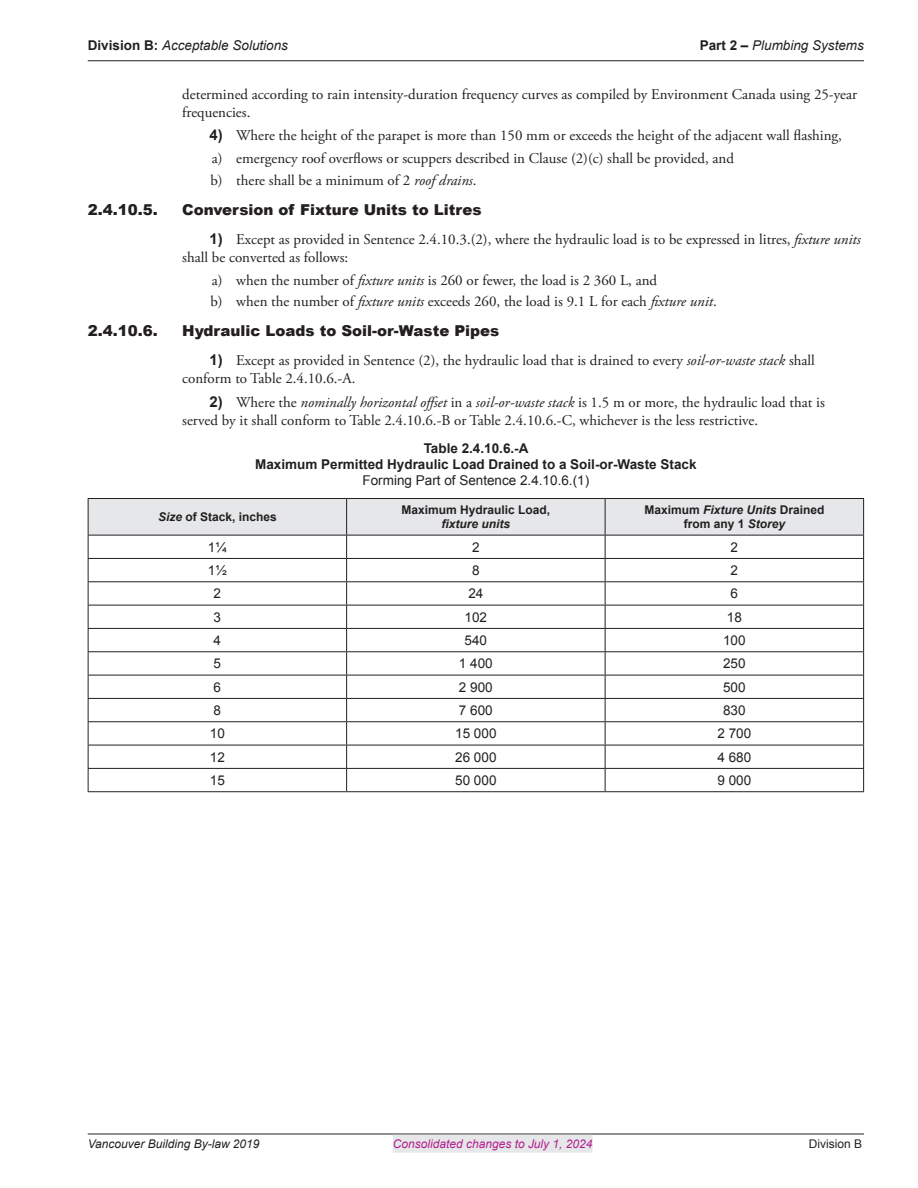
<style>
.page{position:relative;width:918px;height:1188px;background:#fff}
.page>*{position:absolute;margin:0;border:0;box-sizing:border-box;transform-origin:0 0}
.number_list_1{font:15px/18px "Adobe Garamond Pro";color:#231f20}
.number_list_2{font:15px "Adobe Garamond Pro";color:#231f20}
.number_list_2_last{font:15px "Adobe Garamond Pro";color:#231f20}
.heading_4{font:900 15px "Arial";color:#231f20}
.table_body{font:13.5px "Arial";color:#231f20}
.table_body-2{font:700 13.5px "Arial";color:#231f20}
.t1{font:italic 13.5px "Arial";color:#231f20}
.table_body-3{font:700 12px/14.4px "Arial";color:#231f20;text-align:center}
.t2{font:italic 12px "Arial";color:#b41e8d}
.t3{font:italic 12px "Arial";color:#231f20}
.t4{font:12px "Arial";color:#231f20}
.s1{font-weight:700;font-style:normal}
.s2{font-family:"Arial";font-weight:700}
.s3{font-style:italic}
</style>
<div class="page">
<hr style="left:88px;top:60px;width:776px;height:1px;background:#231f20">
<hr style="left:88px;top:1134px;width:776px;height:1px;background:#231f20">
<div style="left:393px;top:1135px;width:200px;height:18px;background:#e6e7e9"></div>
<hr style="left:88px;top:791px;width:259px;height:1px;background:#231f20">
<hr style="left:347px;top:791px;width:258px;height:1px;background:#231f20">
<hr style="left:605px;top:791px;width:259px;height:1px;background:#231f20">
<svg style="left:88px;top:498px;width:776px;height:293px"></svg>
<p class="t1" style="left:88px;top:37px;width:202px"><span class="s1">Division B:</span> Acceptable Solutions</p>
<p class="t1" style="left:700px;top:37px;width:166px"><span class="s1">Part 2 –</span> Plumbing Systems</p>
<p class="number_list_1" style="left:182px;top:85px;width:676px">determined according to rain intensity-duration frequency curves as compiled by Environment Canada using 25‑year frequencies.</p>
<p class="number_list_1" style="left:209px;top:127px;width:634px"><span class="s2">4)</span> Where the height of the parapet is more than 150 mm or exceeds the height of the adjacent wall flashing,</p>
<p class="number_list_2" style="left:212px;top:150px;width:524px">a) emergency roof overflows or scuppers described in Clause (2)(c) shall be provided, and</p>
<p class="number_list_2_last" style="left:211px;top:171px;width:268px">b) there shall be a minimum of 2 <span class="s3">roof drains</span>.</p>
<p class="heading_4" style="left:88px;top:199px;width:72px">2.4.10.5.</p>
<p class="heading_4" style="left:182px;top:199px;width:301px">Conversion of Fixture Units to Litres</p>
<p class="number_list_1" style="left:182px;top:230px;width:680px;text-indent:27px"><span class="s2">1)</span> Except as provided in Sentence 2.4.10.3.(2), where the hydraulic load is to be expressed in litres, <span class="s3">fixture units </span>shall be converted as follows:</p>
<p class="number_list_2" style="left:212px;top:271px;width:447px">a) when the number of <span class="s3">fixture units</span> is 260 or fewer, the load is 2 360 L, and</p>
<p class="number_list_2_last" style="left:211px;top:293px;width:508px">b) when the number of <span class="s3">fixture units</span> exceeds 260, the load is 9.1 L for each <span class="s3">fixture unit</span>.</p>
<p class="heading_4" style="left:88px;top:320px;width:72px">2.4.10.6.</p>
<p class="heading_4" style="left:182px;top:320px;width:319px">Hydraulic Loads to Soil-or-Waste Pipes</p>
<p class="number_list_1" style="left:182px;top:352px;width:634px;text-indent:27px"><span class="s2">1)</span> Except as provided in Sentence (2), the hydraulic load that is drained to every <span class="s3">soil-or-waste stack</span> shall conform to Table 2.4.10.6.-A.</p>
<p class="number_list_1" style="left:182px;top:393px;width:644px;text-indent:27px"><span class="s2">2)</span> Where the <span class="s3">nominally horizontal offset</span> in a <span class="s3">soil-or-waste stack</span> is 1.5 m or more, the hydraulic load that is served by it shall conform to Table 2.4.10.6.-B or Table 2.4.10.6.-C, whichever is the less restrictive.</p>
<p class="table_body-2" style="left:424px;top:439px;width:106px">Table 2.4.10.6.-A</p>
<p class="table_body-2" style="left:255px;top:455px;width:443px">Maximum Permitted Hydraulic Load Drained to a Soil-or-Waste Stack</p>
<p class="table_body" style="left:363px;top:471px;width:228px">Forming Part of Sentence 2.4.10.6.(1)</p>
<p class="table_body-3" style="left:158px;top:510px;width:120px"><span class="s3">Size</span> of Stack, inches</p>
<p class="table_body-3" style="left:402px;top:503px;width:150px">Maximum Hydraulic Load, <span class="s3">fixture units</span></p>
<p class="table_body-3" style="left:644px;top:503px;width:182px">Maximum <span class="s3">Fixture Units</span> Drained from any 1 <span class="s3">Storey</span></p>
<p class="table_body" style="left:208px;top:538px;width:20px">1¼</p>
<p class="table_body" style="left:472px;top:538px;width:9px">2</p>
<p class="table_body" style="left:731px;top:538px;width:9px">2</p>
<p class="table_body" style="left:208px;top:561px;width:20px">1½</p>
<p class="table_body" style="left:472px;top:561px;width:9px">8</p>
<p class="table_body" style="left:731px;top:561px;width:9px">2</p>
<p class="table_body" style="left:214px;top:585px;width:9px">2</p>
<p class="table_body" style="left:468px;top:585px;width:17px">24</p>
<p class="table_body" style="left:731px;top:585px;width:9px">6</p>
<p class="table_body" style="left:214px;top:608px;width:9px">3</p>
<p class="table_body" style="left:465px;top:608px;width:24px">102</p>
<p class="table_body" style="left:727px;top:608px;width:17px">18</p>
<p class="table_body" style="left:214px;top:631px;width:9px">4</p>
<p class="table_body" style="left:465px;top:631px;width:24px">540</p>
<p class="table_body" style="left:723px;top:631px;width:24px">100</p>
<p class="table_body" style="left:214px;top:655px;width:9px">5</p>
<p class="table_body" style="left:459px;top:655px;width:35px">1 400</p>
<p class="table_body" style="left:723px;top:655px;width:24px">250</p>
<p class="table_body" style="left:214px;top:678px;width:9px">6</p>
<p class="table_body" style="left:459px;top:678px;width:35px">2 900</p>
<p class="table_body" style="left:723px;top:678px;width:24px">500</p>
<p class="table_body" style="left:214px;top:701px;width:9px">8</p>
<p class="table_body" style="left:459px;top:701px;width:35px">7 600</p>
<p class="table_body" style="left:723px;top:701px;width:24px">830</p>
<p class="table_body" style="left:210px;top:725px;width:17px">10</p>
<p class="table_body" style="left:455px;top:725px;width:43px">15 000</p>
<p class="table_body" style="left:717px;top:725px;width:35px">2 700</p>
<p class="table_body" style="left:210px;top:748px;width:17px">12</p>
<p class="table_body" style="left:455px;top:748px;width:43px">26 000</p>
<p class="table_body" style="left:717px;top:748px;width:35px">4 680</p>
<p class="table_body" style="left:210px;top:771px;width:17px">15</p>
<p class="table_body" style="left:455px;top:771px;width:43px">50 000</p>
<p class="table_body" style="left:717px;top:771px;width:35px">9 000</p>
<p class="t3" style="left:88px;top:1136px;width:173px">Vancouver Building By-law 2019</p>
<p class="t2" style="left:393px;top:1136px;width:201px">Consolidated changes to July 1, 2024</p>
<p class="t4" style="left:809px;top:1135px;width:55px">Division B</p>
</div>
